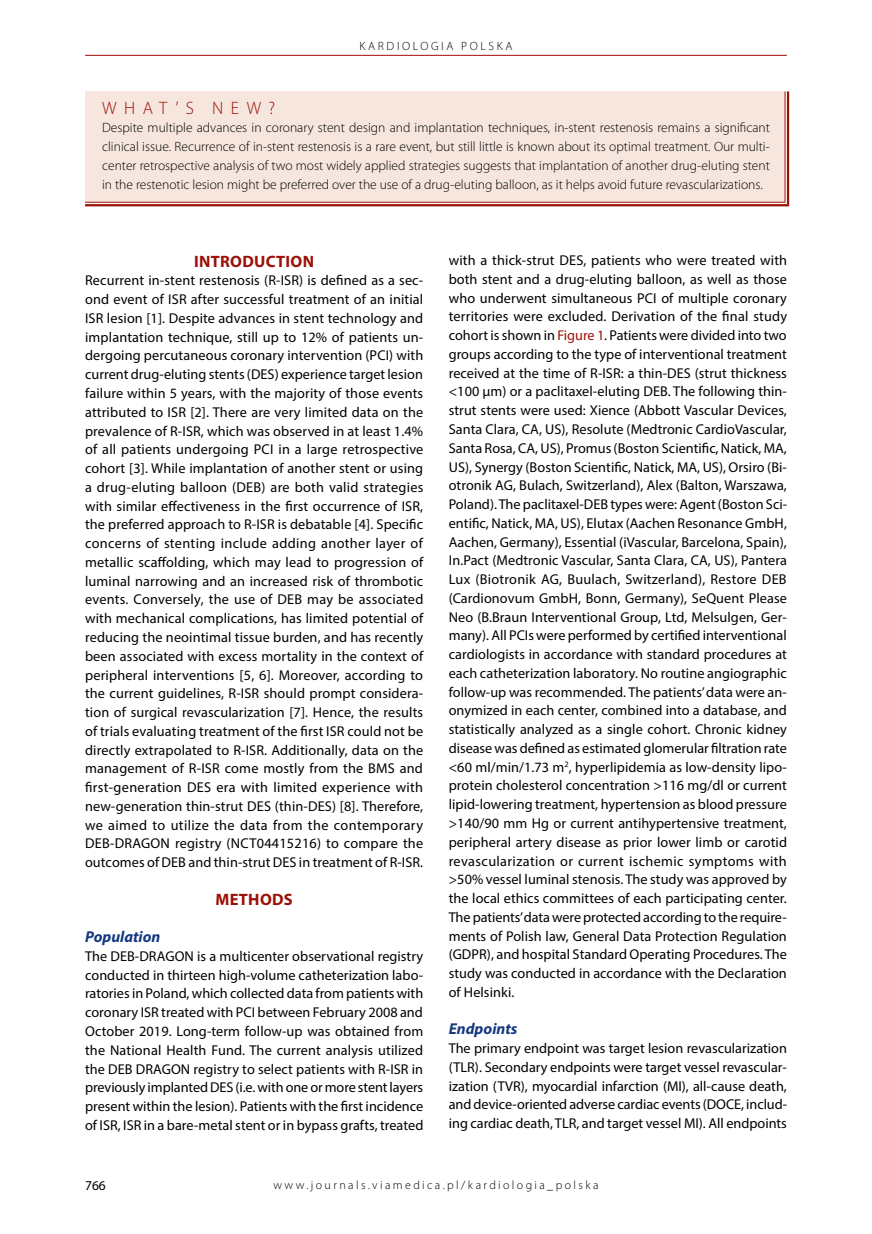
<style>
.page{position:relative;width:872px;height:1234px;background:#fff}
.page>*{position:absolute;margin:0;border:0;box-sizing:border-box;transform-origin:0 0}
.t1{font:300 18px "Myriad Pro";letter-spacing:.42em;color:#9c1006}
.t2{font:700 16.5px "Myriad Pro";letter-spacing:.02em;color:#9c1006}
.t3{font:italic 700 15.75px "Myriad Pro";color:#14387f}
.t4{font:14.25px/18.8px "Myriad Pro";letter-spacing:.005em;color:#000;text-align:justify}
.t5{font:300 13.5px/18.8px "Myriad Pro";color:#000;text-align:justify}
.t6{font:13.5px "Myriad Pro";color:#000}
.t7{font:300 12px "Myriad Pro";letter-spacing:.2em;color:#000}
.t8{font:300 12px "Myriad Pro";letter-spacing:.22em;color:#000}
.s1{color:#9c1006}
</style>
<div class="page">
<hr style="left:85px;top:55px;width:702px;height:1px;background:#9c1006">
<div style="left:85px;top:91px;width:702px;height:113px;background:#f6e6de"></div>
<svg style="left:785px;top:91px;width:2px;height:111px"></svg>
<hr style="left:85px;top:202px;width:704px;height:4px;background:#fff">
<hr style="left:784px;top:91px;width:1px;height:111px;background:#9c1006">
<hr style="left:787px;top:91px;width:2px;height:113px;background:#9c1006">
<hr style="left:85px;top:202px;width:700px;height:1px;background:#9c1006">
<hr style="left:85px;top:204px;width:704px;height:2px;background:#9c1006">
<p class="t8" style="left:359px;top:40px;width:154px">KARDIOLOGIA POLSKA</p>
<p class="t1" style="left:102px;top:98px;width:174px">What’s new?</p>
<p class="t5" style="left:102px;top:119px;width:669px">Despite multiple advances in coronary stent design and implantation techniques, in-stent restenosis remains a significant clinical issue. Recurrence of in-stent restenosis is a rare event, but still little is known about its optimal treatment. Our multi&shy;center retrospective analysis of two most widely applied strategies suggests that implantation of another drug-eluting stent in the restenotic lesion might be preferred over the use of a drug-eluting balloon, as it helps avoid future revascularizations.</p>
<p class="t2" style="left:194px;top:250px;width:122px">INTRODUCTION</p>
<p class="t4" style="left:85px;top:271px;width:340px">Recurrent in-stent restenosis (R-ISR) is defined as a sec&shy;ond event of ISR after successful treatment of an initial ISR lesion [1]. Despite advances in stent technology and implantation technique, still up to 12% of patients un&shy;dergoing percutaneous coronary intervention (PCI) with current drug-eluting stents (DES) experience target lesion failure within 5 years, with the majority of those events attributed to ISR [2]. There are very limited data on the prevalence of R-ISR, which was observed in at least 1.4% of all patients undergoing PCI in a large retrospective cohort [3]. While implantation of another stent or using a drug-eluting balloon (DEB) are both valid strategies with similar effectiveness in the first occurrence of ISR, the preferred approach to R-ISR is debatable [4]. Specific concerns of stenting include adding another layer of metallic scaffolding, which may lead to progression of luminal narrowing and an increased risk of thrombotic events. Conversely, the use of DEB may be associated with mechanical complications, has limited potential of reducing the neointimal tissue burden, and has recently been associated with excess mortality in the context of peripheral interventions [5, 6]. Moreover, according to the current guidelines, R-ISR should prompt considera&shy;tion of surgical revascularization [7]. Hence, the results of trials evaluating treatment of the first ISR could not be directly extrapolated to R-ISR. Additionally, data on the management of R-ISR come mostly from the BMS and first-generation DES era with limited experience with new-generation thin-strut DES (thin-DES) [8]. Therefore, we aimed to utilize the data from the contemporary DEB-DRAGON registry (NCT04415216) to compare the outcomes of DEB and thin-strut DES in treatment of R-ISR.</p>
<p class="t2" style="left:215px;top:888px;width:79px">METHODS</p>
<p class="t3" style="left:85px;top:926px;width:77px">Population</p>
<p class="t4" style="left:85px;top:946px;width:340px">The DEB-DRAGON is a multicenter observational registry conducted in thirteen high-volume catheterization labo&shy;ratories in Poland, which collected data from patients with coronary ISR treated with PCI between February 2008 and October 2019. Long-term follow-up was obtained from the National Health Fund. The current analysis utilized the DEB DRAGON registry to select patients with R-ISR in previously implanted DES (i.e. with one or more stent layers present within the lesion). Patients with the first incidence of ISR, ISR in a bare-metal stent or in bypass grafts, treated</p>
<p class="t4" style="left:449px;top:251px;width:340px">with a thick-strut DES, patients who were treated with both stent and a drug-eluting balloon, as well as those who underwent simultaneous PCI of multiple coronary territories were excluded. Derivation of the final study cohort is shown in <span class="s1">Figure 1</span>. Patients were divided into two groups according to the type of interventional treatment received at the time of R-ISR: a thin-DES (strut thickness &lt;100 µm) or a paclitaxel-eluting DEB. The following thin&shy;strut stents were used: Xience (Abbott Vascular Devices, Santa Clara, CA, US), Resolute (Medtronic CardioVascular, Santa Rosa, CA, US), Promus (Boston Scientific, Natick, MA, US), Synergy (Boston Scientific, Natick, MA, US), Orsiro (Bi&shy;otronik AG, Bulach, Switzerland), Alex (Balton, Warszawa, Poland). The paclitaxel-DEB types were: Agent (Boston Sci&shy;entific, Natick, MA, US), Elutax (Aachen Resonance GmbH, Aachen, Germany), Essential (iVascular, Barcelona, Spain), In.Pact (Medtronic Vascular, Santa Clara, CA, US), Pantera Lux (Biotronik AG, Buulach, Switzerland), Restore DEB (Cardionovum GmbH, Bonn, Germany), SeQuent Please Neo (B.Braun Interventional Group, Ltd, Melsulgen, Ger&shy;many). All PCIs were performed by certified interventional cardiologists in accordance with standard procedures at each catheterization laboratory. No routine angiographic follow-up was recommended. The patients’ data were an&shy;onymized in each center, combined into a database, and statistically analyzed as a single cohort. Chronic kidney disease was defined as estimated glomerular filtration rate &lt;60 ml/min/1.73 m<sup>2</sup>, hyperlipidemia as low-density lipo&shy;protein cholesterol concentration &gt;116 mg/dl or current lipid-lowering treatment, hypertension as blood pressure &gt;140/90 mm Hg or current antihypertensive treatment, peripheral artery disease as prior lower limb or carotid revascularization or current ischemic symptoms with &gt;50% vessel luminal stenosis. The study was approved by the local ethics committees of each participating center.<br>The patients’ data were protected according to the require&shy;ments of Polish law, General Data Protection Regulation (GDPR), and hospital Standard Operating Procedures. The study was conducted in accordance with the Declaration of Helsinki.</p>
<p class="t3" style="left:449px;top:1018px;width:70px">Endpoints</p>
<p class="t4" style="left:449px;top:1038px;width:340px">The primary endpoint was target lesion revascularization (TLR). Secondary endpoints were target vessel revascular&shy;ization (TVR), myocardial infarction (MI), all-cause death, and device-oriented adverse cardiac events (DOCE, includ&shy;ing cardiac death, TLR, and target vessel MI). All endpoints</p>
<p class="t6" style="left:85px;top:1176px;width:22px">766</p>
<p class="t7" style="left:273px;top:1177px;width:327px">www.journals.viamedica.pl/kardiologia_polska</p>
</div>
